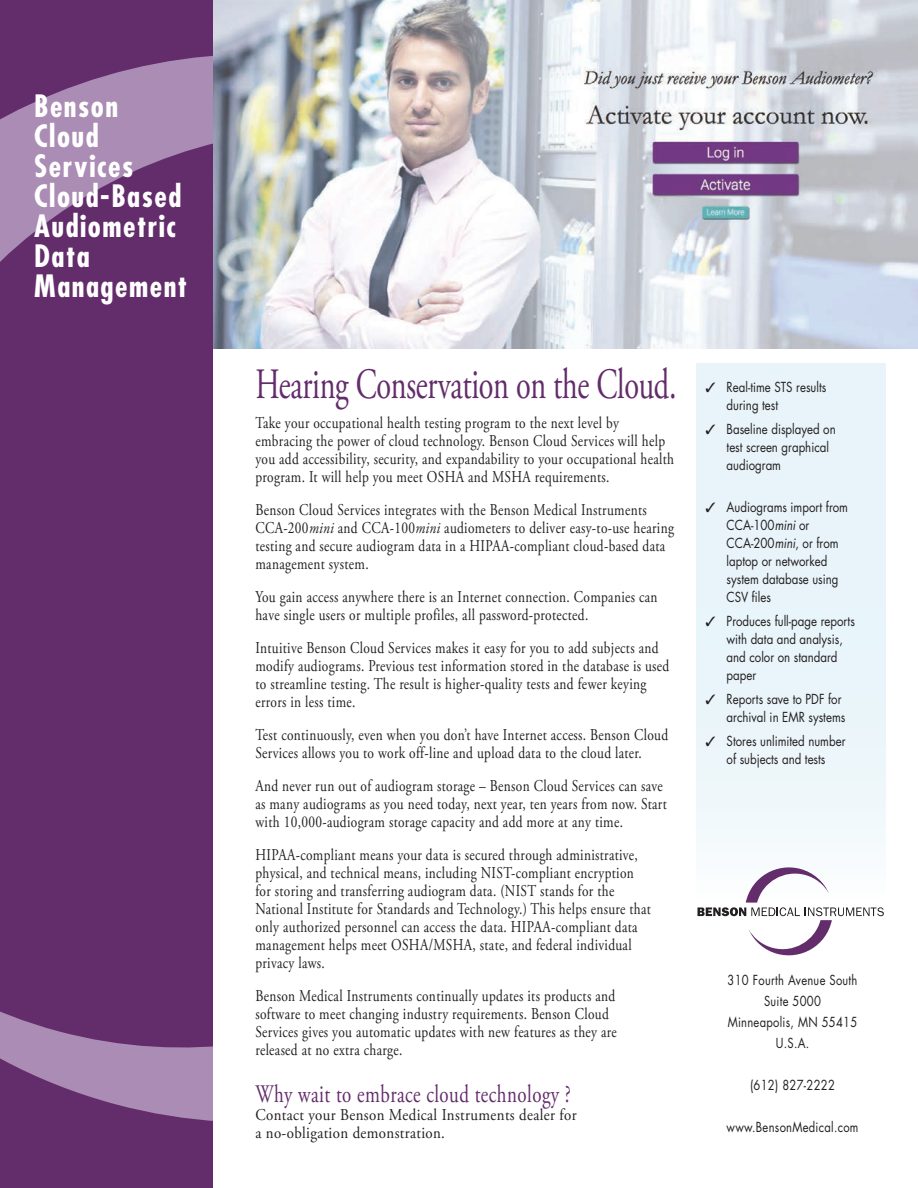
<style>
.page{position:relative;width:918px;height:1188px;background:#fff}
.page>*{position:absolute;margin:0;border:0;box-sizing:border-box;transform-origin:0 0}
.t1{font:43.2px "Adobe Garamond Pro";letter-spacing:-.01em;color:#632c6b;scale:.7 1}
.t2{font:700 condensed 30px/30px "Futura";letter-spacing:.05em;color:#fff}
.t3{font:25.2px "Adobe Garamond Pro";letter-spacing:.025em;color:#632c6b;scale:.75 1}
.t4{font:16.5px/18px "Adobe Garamond Pro";letter-spacing:.025em;color:#231f20;scale:.81 1}
.t5{font:16.5px/18px "Adobe Garamond Pro";letter-spacing:.025em;color:#231f20;scale:.9 1}
.t6{font:13.5px/18px "Futura";color:#231f20;scale:.85 1}
.t7{font:13.5px/21px "Futura";letter-spacing:.025em;color:#231f20;text-align:center;scale:.83 1}
.s1{font-style:italic}
</style>
<div class="page">
<img style="left:213px;top:0;width:705px;height:349px">
<div style="left:697px;top:364px;width:189px;height:538px;background:#e8f5fa"></div>
<svg style="left:698px;top:867px;width:186px;height:88px"></svg>
<div style="left:0;top:0;width:213px;height:1188px;background:#632c6b"></div>
<svg style="left:0;top:56px;width:213px;height:206px;fill:#aa8cb4"></svg>
<svg style="left:0;top:1011px;width:213px;height:110px;fill:#aa8cb4"></svg>
<h2 class="t2" style="left:34px;top:91px;width:154px">Benson<br>Cloud<br>Services<br>Cloud-Based<br>Audiometric<br>Data<br>Management</h2>
<h1 class="t1" style="left:255px;top:358px;width:603px">Hearing Conservation on the Cloud.</h1>
<p class="t4" style="left:255px;top:414px;width:518px">Take your occupational health testing program to the next level by embracing the power of cloud technology. Benson Cloud Services will help you add accessibility, security, and expandability to your occupational health program. It will help you meet OSHA and MSHA requirements.</p>
<p class="t4" style="left:255px;top:501px;width:518px">Benson Cloud Services integrates with the Benson Medical Instruments CCA-200<span class="s1">mini</span> and CCA-100<span class="s1">mini</span> audiometers to deliver easy-to-use hearing testing and secure audiogram data in a HIPAA-compliant cloud-based data management system.</p>
<p class="t4" style="left:255px;top:588px;width:498px">You gain access anywhere there is an Internet connection. Companies can have single users or multiple profiles, all password-protected.</p>
<p class="t4" style="left:255px;top:639px;width:513px">Intuitive Benson Cloud Services makes it easy for you to add subjects and modify audiograms. Previous test information stored in the database is used to streamline testing. The result is higher-quality tests and fewer keying errors in less time.</p>
<p class="t4" style="left:255px;top:726px;width:511px">Test continuously, even when you don’t have Internet access. Benson Cloud<br>Services allows you to work off-line and upload data to the cloud later.</p>
<p class="t4" style="left:255px;top:777px;width:509px">And never run out of audiogram storage – Benson Cloud Services can save as many audiograms as you need today, next year, ten years from now. Start with 10,000-audiogram storage capacity and add more at any time.</p>
<p class="t4" style="left:255px;top:846px;width:490px">HIPAA-compliant means your data is secured through administrative, physical, and technical means, including NIST-compliant encryption for storing and transferring audiogram data. (NIST stands for the National Institute for Standards and Technology.) This helps ensure that only authorized personnel can access the data. HIPAA-compliant data management helps meet OSHA/MSHA, state, and federal individual privacy laws.</p>
<p class="t4" style="left:255px;top:987px;width:448px">Benson Medical Instruments continually updates its products and software to meet changing industry requirements. Benson Cloud Services gives you automatic updates with new features as they are released at no extra charge.</p>
<h3 class="t3" style="left:255px;top:1079px;width:422px">Why wait to embrace cloud technology ?</h3>
<p class="t5" style="left:255px;top:1106px;width:358px">Contact your Benson Medical Instruments dealer for a no-obligation demonstration.</p>
<p class="t6" style="left:727px;top:377px;width:119px;text-indent:-21px">✓ Real-time STS results during test</p>
<p class="t6" style="left:727px;top:419px;width:130px;text-indent:-21px">✓ Baseline displayed on test screen graphical audiogram</p>
<p class="t6" style="left:727px;top:497px;width:144px;text-indent:-21px">✓ Audiograms import from<br>CCA-100<span class="s1">mini</span> or<br>CCA-200<span class="s1">mini</span>, or from laptop or networked system database using<br>CSV files</p>
<p class="t6" style="left:727px;top:611px;width:153px;text-indent:-21px">✓ Produces full-page reports with data and analysis, and color on standard paper</p>
<p class="t6" style="left:706px;top:689px;width:166px;text-align:right">✓ Reports save to PDF for archival in EMR systems</p>
<p class="t6" style="left:706px;top:731px;width:166px;text-align:center">✓ Stores unlimited number of subjects and tests</p>
<p class="t7" style="left:728px;top:969px;width:158px">310 Fourth Avenue South<br>Suite 5000<br>Minneapolis, MN 55415<br>U.S.A.</p>
<p class="t7" style="left:750px;top:1075px;width:104px">(612) 827-2222</p>
<p class="t7" style="left:727px;top:1116px;width:161px">www.BensonMedical.com</p>
</div>
